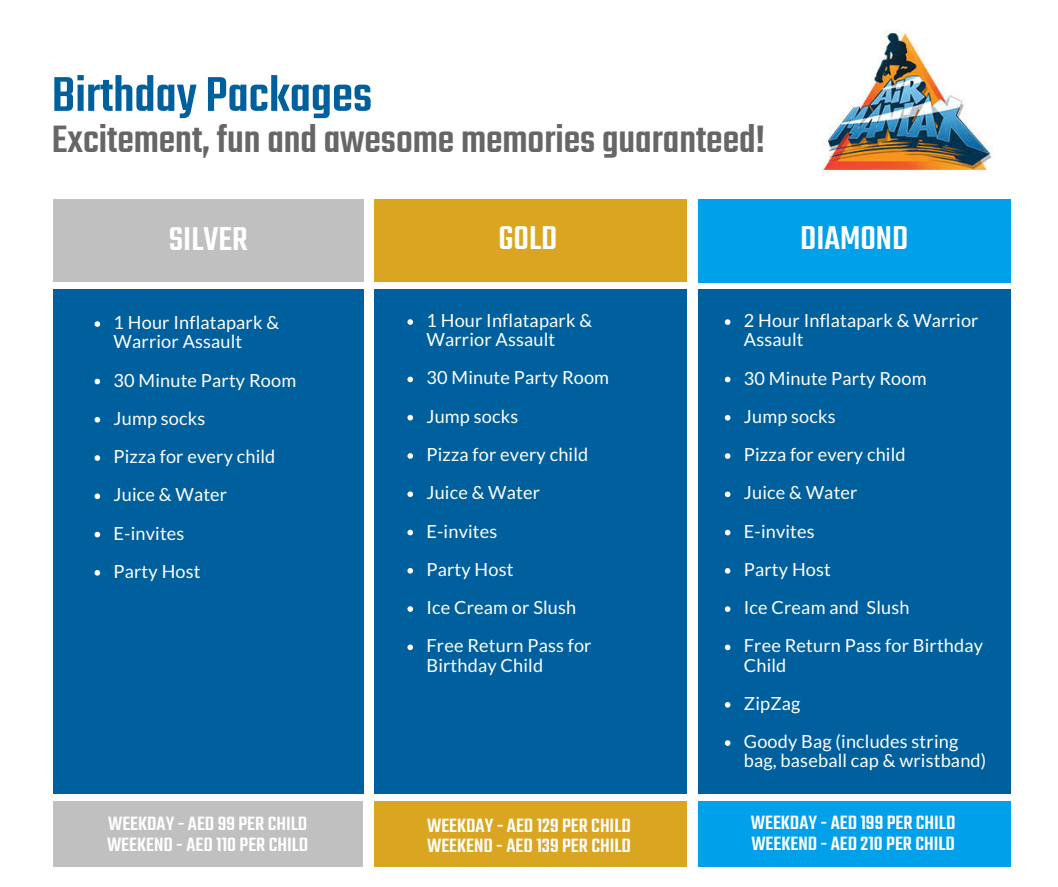
<style>
.page{position:relative;width:1058px;height:887px;background:#fff}
.page>*{position:absolute;margin:0;border:0;box-sizing:border-box;transform-origin:0 0}
.t1{font:500 53.4px "Teko";color:#00609d}
.t2{font:500 41.85px "Teko";color:#666}
.t3{font:500 36.3px "Teko";color:#fff}
.t4{font:500 21.15px/20.2px "Teko";color:#fff}
.t5{font:18.15px/38.2px "Lato";letter-spacing:.01em;color:#fff}
</style>
<div class="page">
<img style="left:822px;top:30px;width:170px;height:143px">
<div style="left:53px;top:199px;width:310px;height:82px;background:#c0c0c0"></div>
<div style="left:374px;top:199px;width:312px;height:82px;background:#daa520"></div>
<div style="left:698px;top:199px;width:312px;height:83px;background:#00a0ea"></div>
<div style="left:53px;top:289px;width:310px;height:504px;background:#00609d"></div>
<svg style="left:94px;top:321px;width:6px;height:6px"></svg>
<svg style="left:94px;top:378px;width:6px;height:6px"></svg>
<svg style="left:94px;top:417px;width:6px;height:5px"></svg>
<svg style="left:94px;top:455px;width:6px;height:6px"></svg>
<svg style="left:94px;top:493px;width:6px;height:6px"></svg>
<svg style="left:94px;top:531px;width:6px;height:6px"></svg>
<svg style="left:94px;top:570px;width:6px;height:5px"></svg>
<div style="left:374px;top:289px;width:312px;height:504px;background:#00609d"></div>
<svg style="left:407px;top:319px;width:6px;height:6px"></svg>
<svg style="left:407px;top:376px;width:6px;height:6px"></svg>
<svg style="left:407px;top:415px;width:6px;height:5px"></svg>
<svg style="left:407px;top:453px;width:6px;height:6px"></svg>
<svg style="left:407px;top:491px;width:6px;height:6px"></svg>
<svg style="left:407px;top:529px;width:6px;height:6px"></svg>
<svg style="left:407px;top:568px;width:6px;height:5px"></svg>
<svg style="left:407px;top:606px;width:6px;height:6px"></svg>
<svg style="left:407px;top:644px;width:6px;height:6px"></svg>
<div style="left:698px;top:289px;width:312px;height:504px;background:#00609d"></div>
<svg style="left:724px;top:319px;width:6px;height:6px"></svg>
<svg style="left:724px;top:376px;width:6px;height:6px"></svg>
<svg style="left:724px;top:415px;width:6px;height:5px"></svg>
<svg style="left:724px;top:453px;width:6px;height:6px"></svg>
<svg style="left:724px;top:491px;width:6px;height:6px"></svg>
<svg style="left:724px;top:529px;width:6px;height:6px"></svg>
<svg style="left:724px;top:568px;width:6px;height:5px"></svg>
<svg style="left:724px;top:606px;width:6px;height:6px"></svg>
<svg style="left:724px;top:644px;width:6px;height:6px"></svg>
<svg style="left:724px;top:702px;width:6px;height:5px"></svg>
<svg style="left:724px;top:740px;width:6px;height:5px"></svg>
<div style="left:53px;top:801px;width:309px;height:65px;background:#c0c0c0"></div>
<div style="left:374px;top:801px;width:312px;height:65px;background:#daa520"></div>
<div style="left:698px;top:801px;width:312px;height:65px;background:#00a0ea"></div>
<h1 class="t1" style="left:52px;top:60px;width:322px">Birthday Packages</h1>
<h2 class="t2" style="left:52px;top:112px;width:715px">Excitement, fun and awesome memories guaranteed!</h2>
<h3 class="t3" style="left:169px;top:215px;width:80px">SILVER</h3>
<p class="t5" style="left:114px;top:312px;width:167px;line-height:19.2px">1 Hour Inflatapark &amp;<br>Warrior Assault</p>
<p class="t5" style="left:114px;top:360px;width:184px">30 Minute Party Room<br>Jump socks<br>Pizza for every child<br>Juice &amp; Water<br>E-invites<br>Party Host</p>
<h3 class="t3" style="left:187px;top:355px;width:80px">SILVER</h3>
<h3 class="t3" style="left:498px;top:214px;width:60px">GOLD</h3>
<h3 class="t3" style="left:800px;top:214px;width:109px">DIAMOND</h3>
<p class="t5" style="left:426px;top:310px;width:167px;line-height:19.2px">1 Hour Inflatapark &amp;<br>Warrior Assault</p>
<p class="t5" style="left:426px;top:358px;width:184px">30 Minute Party Room<br>Jump socks<br>Pizza for every child<br>Juice &amp; Water<br>E-invites<br>Party Host<br>Ice Cream or Slush<br>Free Return Pass for</p>
<p class="t5" style="left:426px;top:645px;width:118px">Birthday Child</p>
<p class="t5" style="left:744px;top:310px;width:236px;line-height:19.2px">2 Hour Inflatapark &amp; Warrior<br>Assault</p>
<p class="t5" style="left:744px;top:358px;width:241px">30 Minute Party Room<br>Jump socks<br>Pizza for every child<br>Juice &amp; Water<br>E-invites<br>Party Host<br>Ice Cream and Slush<br>Free Return Pass for Birthday</p>
<p class="t5" style="left:744px;top:645px;width:216px">Child<br>ZipZag<br>Goody Bag (includes string</p>
<p class="t5" style="left:744px;top:741px;width:244px">bag, baseball cap &amp; wristband)</p>
<p class="t4" style="left:107px;top:815px;width:203px">WEEKDAY - AED 99 PER CHILD<br>WEEKEND - AED 110 PER CHILD</p>
<p class="t4" style="left:427px;top:816px;width:205px">WEEKDAY - AED 129 PER CHILD<br>WEEKEND - AED 139 PER CHILD</p>
<p class="t4" style="left:751px;top:814px;width:206px">WEEKDAY - AED 199 PER CHILD<br>WEEKEND - AED 210 PER CHILD</p>
</div>
